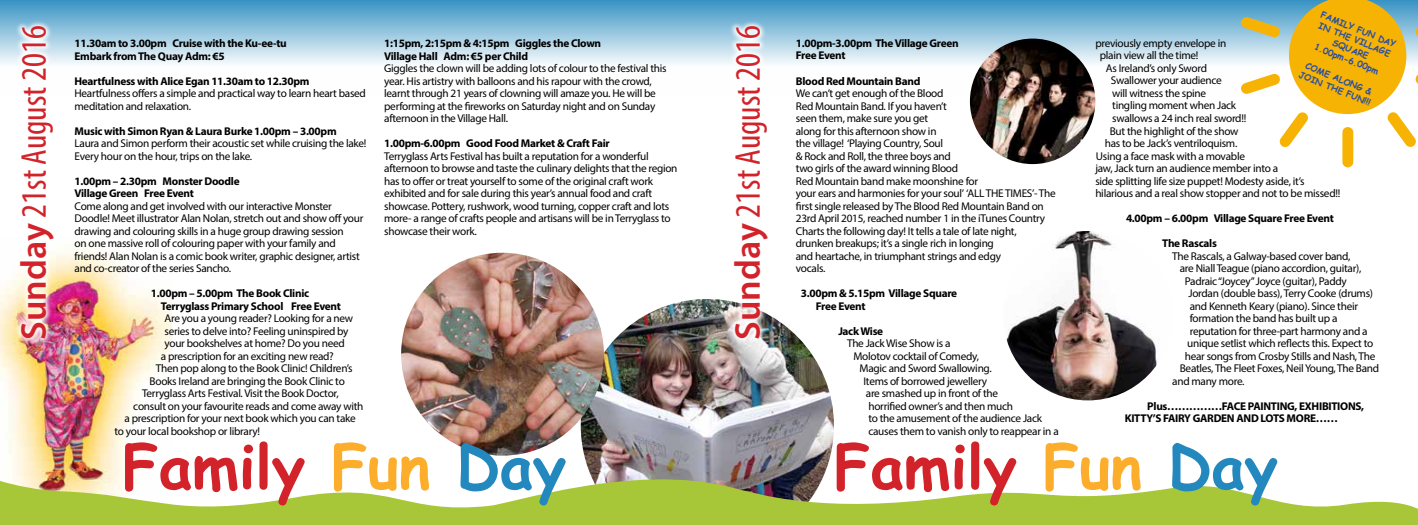
<style>
.page{position:relative;width:1418px;height:525px;background:#fff}
.page>*{position:absolute;margin:0;border:0;box-sizing:border-box;transform-origin:0 0}
.t1{font:700 60px "Comic Sans MS";color:#d2232a}
.t2{font:condensed 35.88px "Myriad Pro";color:#d2232a}
.t3{font:11.25px/12.5px "Myriad Pro";letter-spacing:-.025em;color:#000}
.t4{font:700 11.25px/12.5px "Myriad Pro";letter-spacing:-.025em;color:#000}
.t5{font:700 8.88px/10.6px "Comic Sans MS";color:#294ea2;text-align:center}
.s1{font-weight:600;font-stretch:normal}
.s2{color:#fbad2b}
.s3{color:#2388bd}
</style>
<div class="page">
<svg style="left:0;top:0;width:1240px;height:97px"></svg>
<img style="left:580px;top:299px;width:254px;height:164px">
<img style="left:0;top:247px;width:171px;height:216px">
<svg style="left:14px;top:20px;width:46px;height:324px"></svg>
<svg style="left:727px;top:20px;width:47px;height:324px"></svg>
<svg style="left:0;top:463px;width:1417px;height:61px"></svg>
<svg style="left:1240px;top:0;width:177px;height:167px"></svg>
<img style="left:401px;top:252px;width:203px;height:203px;border-radius:101px">
<img style="left:969px;top:39px;width:126px;height:125px;border-radius:63px">
<img style="left:1003px;top:231px;width:169px;height:169px;border-radius:85px">
<h2 class="t2" style="left:12px;top:339px;width:315px;rotate:-90deg"><span class="s1">Sunday</span> 21st August 2016</h2>
<h2 class="t2" style="left:726px;top:339px;width:315px;rotate:-90deg"><span class="s1">Sunday</span> 21st August 2016</h2>
<p class="t4" style="left:384px;top:37px;width:218px">1:15pm, 2:15pm &amp; 4:15pm Giggles the Clown<br>Village Hall Adm: €5 per Child</p>
<p class="t3" style="left:384px;top:62px;width:284px">Giggles the clown will be adding lots of colour to the festival this year. His artistry with balloons and his rapour with the crowd, learnt through 21 years of clowning will amaze you. He will be performing at the fireworks on Saturday night and on Sunday afternoon in the Village Hall.</p>
<p class="t4" style="left:384px;top:137px;width:227px">1.00pm-6.00pm Good Food Market &amp; Craft Fair</p>
<p class="t3" style="left:384px;top:149px;width:295px">Terryglass Arts Festival has built a reputation for a wonderful afternoon to browse and taste the culinary delights that the region has to offer or treat yourself to some of the original craft work exhibited and for sale during this year’s annual food and craft showcase. Pottery, rushwork, wood turning, copper craft and lots more- a range of crafts people and artisans will be in Terryglass to showcase their work.</p>
<p class="t4" style="left:75px;top:37px;width:214px">11.30am to 3.00pm Cruise with the Ku-ee-tu<br>Embark from The Quay Adm: €5</p>
<p class="t4" style="left:75px;top:74px;width:236px">Heartfulness with Alice Egan 11.30am to 12.30pm</p>
<p class="t3" style="left:75px;top:87px;width:293px">Heartfulness offers a simple and practical way to learn heart based meditation and relaxation.</p>
<p class="t4" style="left:75px;top:124px;width:264px">Music with Simon Ryan &amp; Laura Burke 1.00pm – 3.00pm</p>
<p class="t3" style="left:75px;top:137px;width:293px">Laura and Simon perform their acoustic set while cruising the lake!<br>Every hour on the hour, trips on the lake.</p>
<p class="t4" style="left:75px;top:174px;width:167px">1.00pm – 2.30pm Monster Doodle<br>Village Green Free Event</p>
<p class="t3" style="left:75px;top:199px;width:290px">Come along and get involved with our interactive Monster Doodle! Meet illustrator Alan Nolan, stretch out and show off your drawing and colouring skills in a huge group drawing session<br>on one massive roll of colouring paper with your family and friends! Alan Nolan is a comic book writer, graphic designer, artist and co-creator of the series Sancho.</p>
<p class="t4" style="left:161px;top:287px;width:181px;text-indent:-10px">1.00pm – 5.00pm The Book Clinic<br>Terryglass Primary School Free Event</p>
<p class="t3" style="left:165px;top:312px;width:190px">Are you a young reader? Looking for a new</p>
<p class="t3" style="left:165px;top:324px;width:185px">series to delve into? Feeling uninspired by</p>
<p class="t3" style="left:165px;top:337px;width:182px">your bookshelves at home? Do you need</p>
<p class="t3" style="left:161px;top:349px;width:174px">a prescription for an exciting new read?</p>
<p class="t3" style="left:156px;top:362px;width:198px">Then pop along to the Book Clinic! Children’s</p>
<p class="t3" style="left:150px;top:374px;width:197px">Books Ireland are bringing the Book Clinic to</p>
<p class="t3" style="left:142px;top:387px;width:198px">Terryglass Arts Festival. Visit the Book Doctor,</p>
<p class="t3" style="left:133px;top:399px;width:232px">consult on your favourite reads and come away with</p>
<p class="t3" style="left:125px;top:412px;width:233px">a prescription for your next book which you can take</p>
<p class="t3" style="left:115px;top:424px;width:147px">to your local bookshop or library!</p>
<h1 class="t1" style="left:122px;top:422px;width:445px">Family <span class="s2">Fun</span> <span class="s3">Day</span></h1>
<p class="t4" style="left:795px;top:37px;width:164px">1.00pm-3.00pm The Village Green<br>Free Event</p>
<p class="t4" style="left:795px;top:74px;width:126px">Blood Red Mountain Band</p>
<p class="t3" style="left:795px;top:87px;width:261px">We can’t get enough of the Blood<br>Red Mountain Band. If you haven’t<br>seen them, make sure you get<br>along for this afternoon show in<br>the village! ‘Playing Country, Soul<br>&amp; Rock and Roll, the three boys and<br>two girls of the award winning Blood<br>Red Mountain band make moonshine for<br>your ears and harmonies for your soul’ ‘ALL THE TIMES’- The first single released by The Blood Red Mountain Band on 23rd April 2015, reached number 1 in the iTunes Country Charts the following day! It tells a tale of late night, drunken breakups; it’s a single rich in longing<br>and heartache, in triumphant strings and edgy<br>vocals.</p>
<p class="t4" style="left:815px;top:286px;width:143px;text-indent:-15px">3.00pm &amp; 5.15pm Village Square<br>Free Event</p>
<p class="t4" style="left:838px;top:324px;width:46px">Jack Wise</p>
<p class="t3" style="left:847px;top:337px;width:105px">The Jack Wise Show is a</p>
<p class="t3" style="left:853px;top:349px;width:127px">Molotov cocktail of Comedy,</p>
<p class="t3" style="left:859px;top:362px;width:134px">Magic and Sword Swallowing.</p>
<p class="t3" style="left:863px;top:374px;width:125px">Items of borrowed jewellery</p>
<p class="t3" style="left:865px;top:387px;width:134px">are smashed up in front of the</p>
<p class="t3" style="left:868px;top:399px;width:146px">horrified owner’s and then much</p>
<p class="t3" style="left:868px;top:412px;width:175px">to the amusement of the audience Jack</p>
<p class="t3" style="left:868px;top:424px;width:192px">causes them to vanish only to reappear in a</p>
<p class="t5" style="left:1323px;top:9px;width:82px;rotate:22deg">FAMILY FUN DAY<br>IN THE VILLAGE<br>SQUARE<br>1.00pm-6.00pm</p>
<p class="t3" style="left:1095px;top:37px;width:132px">previously empty envelope in</p>
<p class="t3" style="left:1099px;top:49px;width:100px">plain view all the time!</p>
<p class="t3" style="left:1105px;top:62px;width:103px">As Ireland’s only Sword</p>
<p class="t3" style="left:1110px;top:74px;width:112px">Swallower your audience</p>
<p class="t3" style="left:1112px;top:87px;width:95px">will witness the spine</p>
<p class="t3" style="left:1112px;top:99px;width:125px">tingling moment when Jack</p>
<p class="t3" style="left:1112px;top:112px;width:135px">swallows a 24 inch real sword!!</p>
<p class="t3" style="left:1109px;top:124px;width:130px">But the highlight of the show</p>
<p class="t3" style="left:1104px;top:137px;width:134px">has to be Jack’s ventriloquism.</p>
<p class="t3" style="left:1095px;top:149px;width:150px">Using a face mask with a movable</p>
<p class="t3" style="left:1095px;top:162px;width:184px">jaw, Jack turn an audience member into a</p>
<p class="t3" style="left:1095px;top:174px;width:211px">side splitting life size puppet! Modesty aside, it’s</p>
<p class="t3" style="left:1095px;top:187px;width:246px">hilarious and a real show stopper and not to be missed!!</p>
<p class="t4" style="left:1125px;top:211px;width:209px">4.00pm – 6.00pm Village Square Free Event</p>
<p class="t4" style="left:1162px;top:236px;width:56px">The Rascals</p>
<p class="t3" style="left:1172px;top:249px;width:180px">The Rascals, a Galway-based cover band,</p>
<p class="t3" style="left:1179px;top:262px;width:183px">are Niall Teague (piano accordion, guitar),</p>
<p class="t3" style="left:1184px;top:274px;width:163px">Padraic “Joycey” Joyce (guitar), Paddy</p>
<p class="t3" style="left:1188px;top:287px;width:186px">Jordan (double bass), Terry Cooke (drums)</p>
<p class="t3" style="left:1189px;top:299px;width:170px">and Kenneth Keary (piano). Since their</p>
<p class="t3" style="left:1189px;top:312px;width:149px">formation the band has built up a</p>
<p class="t3" style="left:1189px;top:324px;width:179px">reputation for three-part harmony and a</p>
<p class="t3" style="left:1187px;top:337px;width:188px">unique setlist which reflects this. Expect to</p>
<p class="t3" style="left:1184px;top:349px;width:192px">hear songs from Crosby Stills and Nash, The</p>
<p class="t3" style="left:1179px;top:362px;width:201px">Beatles, The Fleet Foxes, Neil Young, The Band</p>
<p class="t3" style="left:1172px;top:374px;width:74px">and many more.</p>
<p class="t4" style="left:1124px;top:399px;width:241px;text-indent:22px">Plus……………FACE PAINTING, EXHIBITIONS,<br>KITTY’S FAIRY GARDEN AND LOTS MORE……</p>
<p class="t5" style="left:1305px;top:59px;width:78px;rotate:22deg">COME ALONG &amp;<br>JOIN THE FUN!!!</p>
<h1 class="t1" style="left:834px;top:422px;width:445px">Family <span class="s2">Fun</span> <span class="s3">Day</span></h1>
</div>
